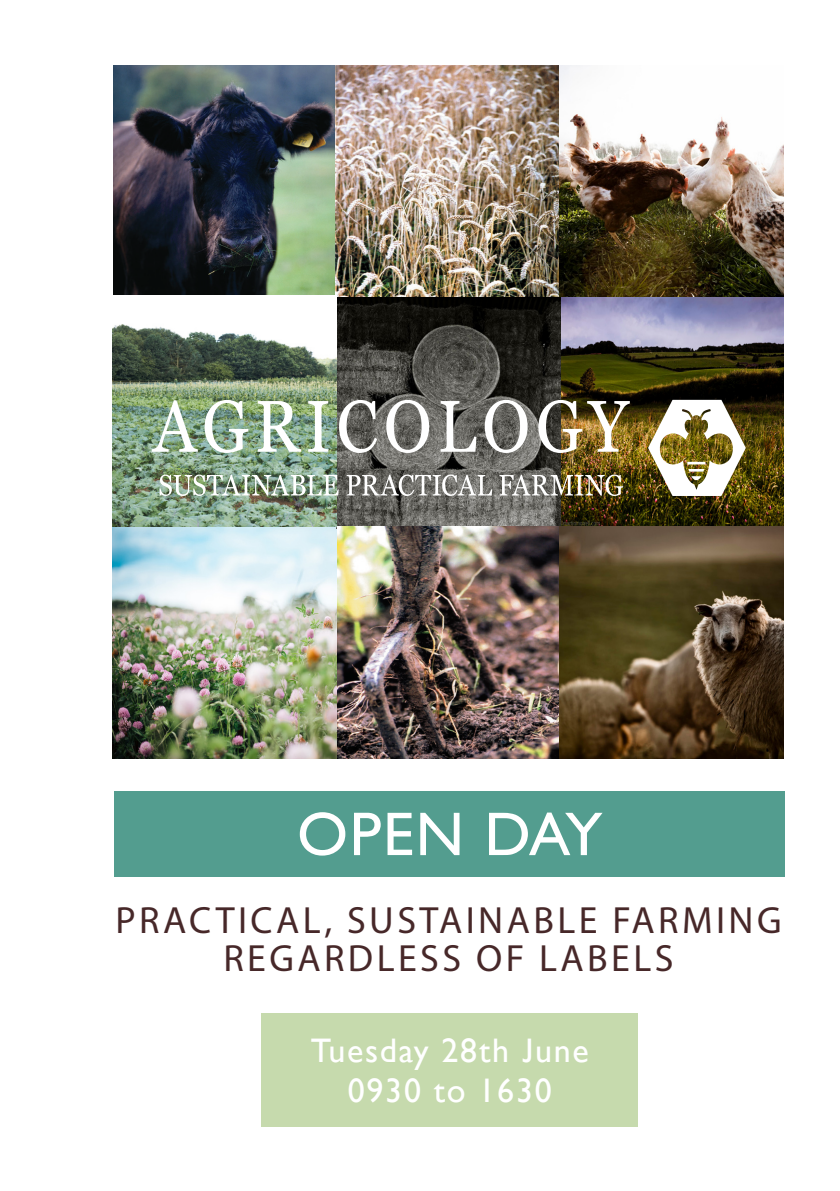
<style>
.page{position:relative;width:840px;height:1191px;background:#fff}
.page>*{position:absolute;margin:0;border:0;box-sizing:border-box;transform-origin:0 0}
.t1{font:62px "Gill Sans";letter-spacing:.025em;color:#fff}
.t2{font:38px/38px "Myriad Pro";letter-spacing:.09em;color:#472829;text-align:center}
.t3{font:34px "Gill Sansfor JCB";letter-spacing:.05em;color:#fff}
</style>
<div class="page">
<img style="left:560px;top:66px;width:223px;height:460px">
<img style="left:112px;top:66px;width:225px;height:692px">
<img style="left:336px;top:66px;width:224px;height:463px">
<img style="left:337px;top:526px;width:445px;height:232px">
<div style="left:114px;top:791px;width:670px;height:85px;background:#539d8f"></div>
<div style="left:261px;top:1013px;width:376px;height:114px;background:#c6daad"></div>
<svg style="left:152px;top:400px;width:46px;height:52px"></svg>
<svg style="left:204px;top:400px;width:44px;height:53px"></svg>
<svg style="left:257px;top:401px;width:44px;height:51px"></svg>
<svg style="left:308px;top:401px;width:20px;height:51px"></svg>
<svg style="left:339px;top:400px;width:38px;height:53px"></svg>
<svg style="left:386px;top:400px;width:43px;height:53px"></svg>
<svg style="left:440px;top:401px;width:36px;height:51px"></svg>
<svg style="left:484px;top:400px;width:43px;height:53px"></svg>
<img style="left:538px;top:400px;width:91px;height:53px">
<img style="left:159px;top:474px;width:179px;height:22px">
<svg style="left:346px;top:474px;width:146px;height:22px"></svg>
<img style="left:499px;top:474px;width:123px;height:22px">
<img style="left:647px;top:400px;width:98px;height:96px">
<p class="t1" style="left:297px;top:798px;width:307px">OPEN DAY</p>
<p class="t2" style="left:115px;top:900px;width:667px">PRACTICAL, SUSTAINABLE FARMING<br>REGARDLESS OF LABELS</p>
<p class="t3" style="left:311px;top:1027px;width:279px">Tuesday 28th June</p>
<p class="t3" style="left:347px;top:1067px;width:205px">0930 to 1630</p>
</div>
